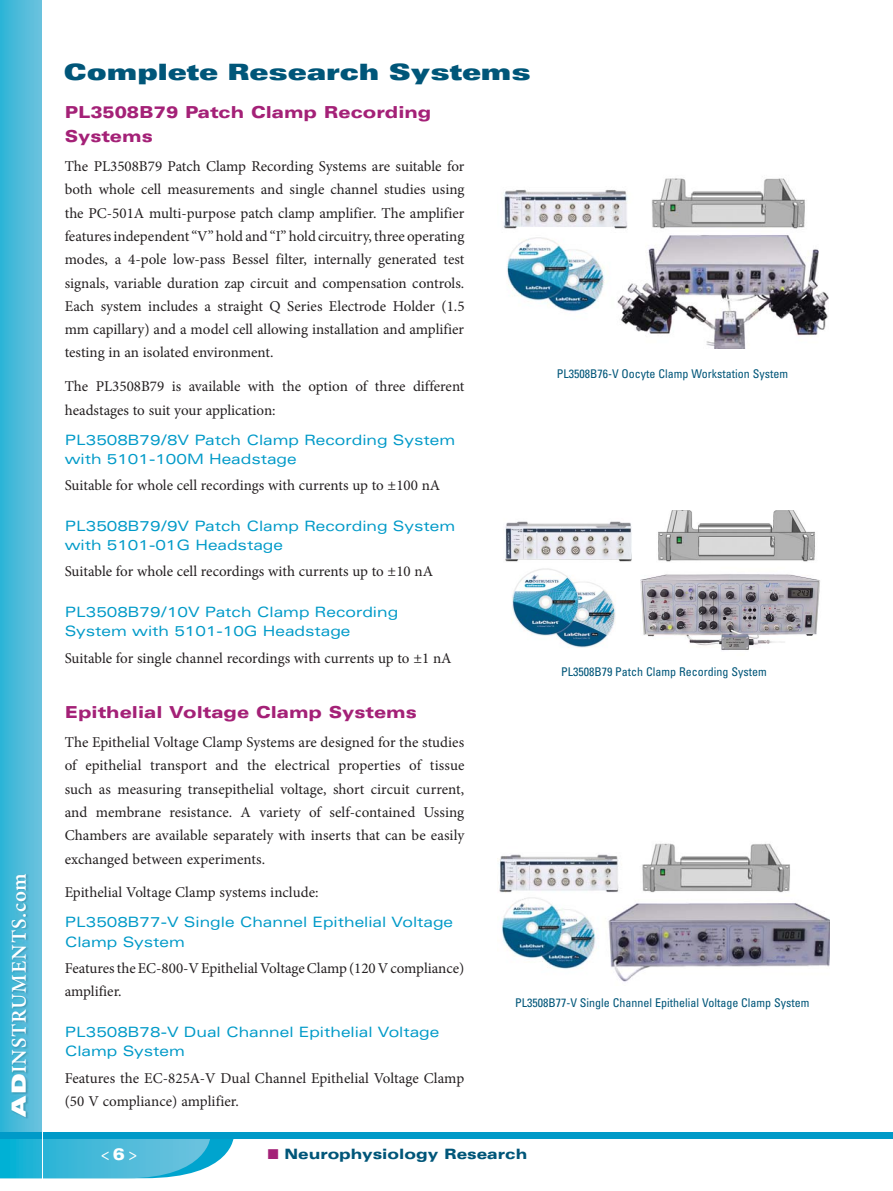
<style>
.page{position:relative;width:893px;height:1191px;background:#fff}
.page>*{position:absolute;margin:0;border:0;box-sizing:border-box;transform-origin:0 0}
.t1{font:22.5px "Univers LT Std X Black Ex";color:#005679}
.t2{font:600 21px "Minion Pro";letter-spacing:.04em;color:#fff}
.t3{font:900 expanded 16.5px/23.2px "Univers LT Std";color:#a42177}
.t4{font:condensed 16.5px "Univers LT Std";color:#fff}
.t5{font:15px/23.2px "Minion Pro";color:#231f20}
.t6{font:expanded 14.25px/19.4px "Univers LT Std";color:#009ac8}
.t7{font:900 expanded 14.25px "Univers LT Std";color:#005679}
.t8{font:condensed 12px "Univers LT Std";color:#005679}
.s1{font-family:"Univers LT Std X Black Ex";font-weight:400;font-size:19.5px}
.s2{font-weight:900;font-stretch:expanded}
.s3{color:#a42177}
</style>
<div class="page">
<svg style="left:0;top:0;width:42px;height:1132px;background:#4dbbda"></svg>
<svg style="left:0;top:1138px;width:234px;height:40px;background:#47bbda"></svg>
<div style="left:0;top:1132px;width:893px;height:6px;background:#009ac8"></div>
<img style="left:11px;top:874px;width:17px;height:244px">
<hr style="left:42px;top:0;width:1px;height:1190px;background:#fff">
<img style="left:503px;top:178px;width:325px;height:171px">
<img style="left:505px;top:510px;width:315px;height:140px">
<img style="left:497px;top:843px;width:332px;height:139px">
<h2 class="t2" style="left:11px;top:1116px;width:245px;rotate:-90deg"><span class="s1">AD</span>INSTRUMENTS.com</h2>
<h1 class="t1" style="left:64px;top:61px;width:468px">Complete Research Systems</h1>
<p class="t3" style="left:65px;top:102px;width:368px">PL3508B79 Patch Clamp Recording<br>Systems</p>
<p class="t5" style="left:65px;top:156px;width:401px;text-align:justify">The PL3508B79 Patch Clamp Recording Systems are suitable for both whole cell measurements and single channel studies using the PC-501A multi-purpose patch clamp amplifier. The amplifier features independent “V” hold and “I” hold circuitry, three operating modes, a 4-pole low-pass Bessel filter, internally generated test signals, variable duration zap circuit and compensation controls.<br>Each system includes a straight Q Series Electrode Holder (1.5 mm capillary) and a model cell allowing installation and amplifier testing in an isolated environment.</p>
<p class="t5" style="left:65px;top:376px;width:401px">The PL3508B79 is available with the option of three different headstages to suit your application:</p>
<p class="t6" style="left:65px;top:430px;width:392px">PL3508B79/8V Patch Clamp Recording System with 5101-100M Headstage</p>
<p class="t5" style="left:65px;top:475px;width:377px">Suitable for whole cell recordings with currents up to ±100 nA</p>
<p class="t6" style="left:65px;top:517px;width:392px">PL3508B79/9V Patch Clamp Recording System with 5101-01G Headstage</p>
<p class="t5" style="left:65px;top:561px;width:370px">Suitable for whole cell recordings with currents up to ±10 nA</p>
<p class="t6" style="left:65px;top:603px;width:335px">PL3508B79/10V Patch Clamp Recording<br>System with 5101-10G Headstage</p>
<p class="t5" style="left:65px;top:647px;width:388px">Suitable for single channel recordings with currents up to ±1 nA</p>
<p class="t3" style="left:65px;top:701px;width:354px">Epithelial Voltage Clamp Systems</p>
<p class="t5" style="left:65px;top:732px;width:401px;text-align:justify">The Epithelial Voltage Clamp Systems are designed for the studies of epithelial transport and the electrical properties of tissue such as measuring transepithelial voltage, short circuit current, and membrane resistance. A variety of self-contained Ussing Chambers are available separately with inserts that can be easily exchanged between experiments.</p>
<p class="t5" style="left:65px;top:882px;width:255px">Epithelial Voltage Clamp systems include:</p>
<p class="t6" style="left:65px;top:913px;width:390px">PL3508B77-V Single Channel Epithelial Voltage<br>Clamp System</p>
<p class="t5" style="left:65px;top:958px;width:401px">Features the EC-800-V Epithelial Voltage Clamp (120 V compliance) amplifier.</p>
<p class="t6" style="left:65px;top:1023px;width:376px">PL3508B78-V Dual Channel Epithelial Voltage<br>Clamp System</p>
<p class="t5" style="left:65px;top:1067px;width:401px">Features the EC-825A-V Dual Channel Epithelial Voltage Clamp (50 V compliance) amplifier.</p>
<p class="t8" style="left:557px;top:368px;width:233px">PL3508B76-V Oocyte Clamp Workstation System</p>
<p class="t8" style="left:561px;top:666px;width:207px">PL3508B79 Patch Clamp Recording System</p>
<p class="t8" style="left:515px;top:997px;width:296px">PL3508B77-V Single Channel Epithelial Voltage Clamp System</p>
<p class="t4" style="left:101px;top:1146px;width:38px">&lt; <span class="s2">6</span> &gt;</p>
<p class="t7" style="left:268px;top:1147px;width:261px"><span class="s3">■</span> Neurophysiology Research</p>
</div>
